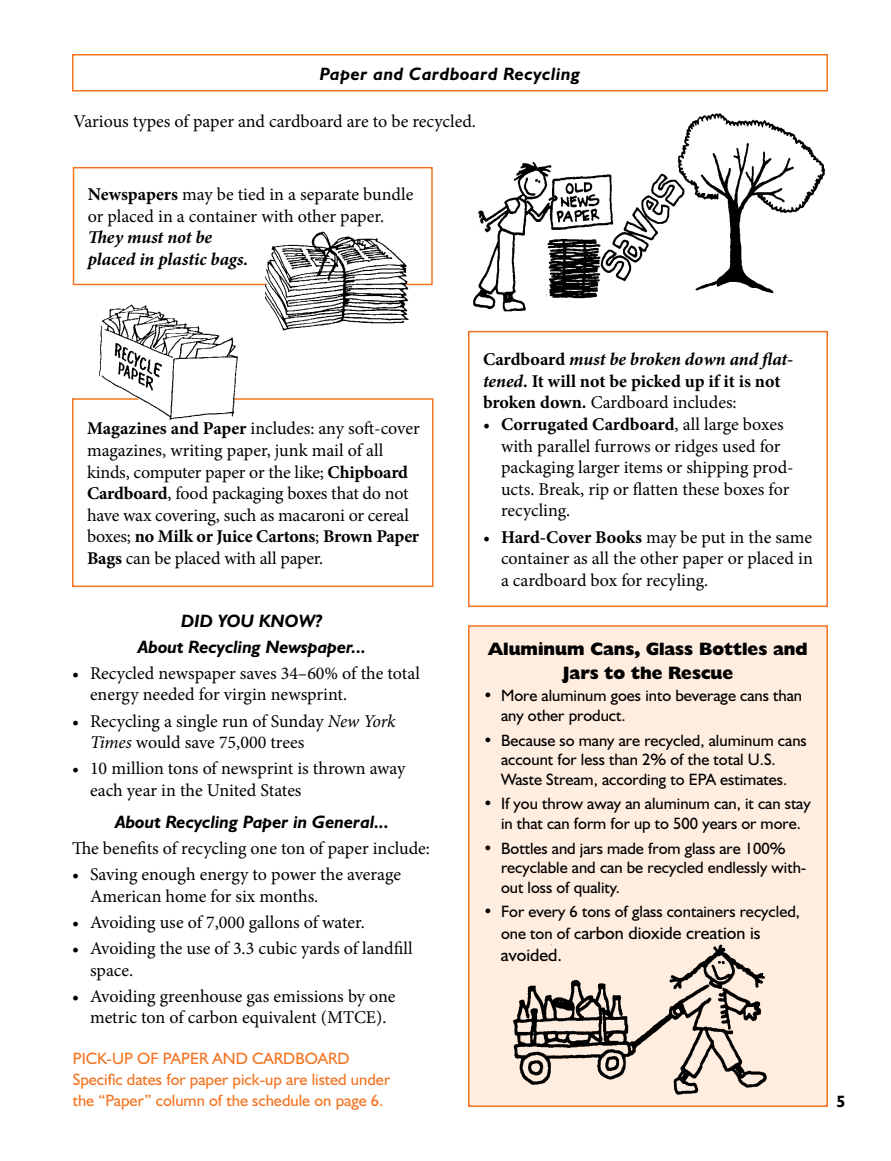
<style>
.page{position:relative;width:891px;height:1161px;background:#fff}
.page>*{position:absolute;margin:0;border:0;box-sizing:border-box;transform-origin:0 0}
.t1{font:18px/21.6px "Minion Pro";letter-spacing:-.005em;color:#000}
.t2{font:700 18px/21.6px "Minion Pro";color:#000}
.t3{font:italic 700 18px/26.1px "Humanist 521 BT";color:#000;text-align:center}
.t4{font:800 18px/24px "Humanist 521 BT";color:#000;text-align:center}
.t5{font:18px/21.6px "Humanist 521 BT";color:#000}
.t6{font:italic 700 18px/21.6px "Minion Pro";color:#000}
.t7{font:italic 700 18px "Humanist 521 BT";letter-spacing:.03em;color:#000}
.t8{font:16.5px/19.8px "Humanist 521 BT";color:#000}
.t9{font:16.5px/21px "Humanist 521 BT";color:#f47421}
.t10{font:700 16.5px "Humanist 521 BT";color:#000}
.s1{font-weight:700}
.s2{font-style:italic}
.s3{font-weight:400}
.s4{font-size:16.5px}
</style>
<div class="page">
<div style="left:72px;top:54px;width:756px;height:38px;border:2px solid #f47421"></div>
<div style="left:73px;top:167px;width:360px;height:118px;border:2px solid #f47421"></div>
<div style="left:72px;top:398px;width:362px;height:189px;border:2px solid #f47421"></div>
<div style="left:468px;top:331px;width:360px;height:276px;border:2px solid #f47421"></div>
<img style="left:473px;top:113px;width:353px;height:199px">
<img style="left:266px;top:231px;width:144px;height:100px">
<img style="left:98px;top:304px;width:141px;height:116px">
<div style="left:469px;top:626px;width:358px;height:480px;background:#ffede0"></div>
<div style="left:468px;top:625px;width:360px;height:482px;border:2px solid #f47421"></div>
<img style="left:513px;top:944px;width:254px;height:151px">
<p class="t7" style="left:320px;top:62px;width:262px">Paper and Cardboard Recycling</p>
<p class="t1" style="left:74px;top:111px;width:404px">Various types of paper and cardboard are to be recycled.</p>
<p class="t1" style="left:88px;top:184px;width:327px"><span class="s1">Newspapers</span> may be tied in a separate bundle or placed in a container with other paper.</p>
<p class="t6" style="left:88px;top:227px;width:162px">They must not be placed in plastic bags.</p>
<p class="t1" style="left:87px;top:418px;width:334px"><span class="s1">Magazines and Paper</span> includes: any soft-cover magazines, writing paper, junk mail of all kinds, computer paper or the like; <span class="s1">Chipboard Cardboard</span>, food packaging boxes that do not have wax covering, such as macaroni or cereal boxes; <span class="s1">no Milk or Juice Cartons</span>; <span class="s1">Brown Paper Bags</span> can be placed with all paper.</p>
<p class="t3" style="left:138px;top:607px;width:230px">DID YOU KNOW?<br>About Recycling Newspaper...</p>
<p class="t1" style="left:90px;top:662px;width:332px;text-indent:-18px">• Recycled newspaper saves 34–60% of the total energy needed for virgin newsprint.</p>
<p class="t1" style="left:90px;top:710px;width:307px;text-indent:-18px">• Recycling a single run of Sunday <span class="s2">New York<br>Times</span> would save 75,000 trees</p>
<p class="t1" style="left:90px;top:758px;width:317px;text-indent:-18px">• 10 million tons of newsprint is thrown away each year in the United States</p>
<p class="t3" style="left:115px;top:808px;width:275px">About Recycling Paper in General...</p>
<p class="t1" style="left:72px;top:838px;width:360px">The benefits of recycling one ton of paper include:</p>
<p class="t1" style="left:90px;top:864px;width:312px;text-indent:-18px">• Saving enough energy to power the average<br>American home for six months.</p>
<p class="t1" style="left:72px;top:911px;width:294px">• Avoiding use of 7,000 gallons of water.</p>
<p class="t1" style="left:90px;top:937px;width:324px;text-indent:-18px">• Avoiding the use of 3.3 cubic yards of landfill space.</p>
<p class="t1" style="left:72px;top:985px;width:325px;text-align:center">• Avoiding greenhouse gas emissions by one metric ton of carbon equivalent (MTCE).</p>
<p class="t9" style="left:73px;top:1048px;width:319px">PICK-UP OF PAPER AND CARDBOARD<br>Specific dates for paper pick-up are listed under the “Paper” column of the schedule on page 6.</p>
<p class="t2" style="left:483px;top:349px;width:312px">Cardboard <span class="s2">must be broken down and flat&shy;tened</span>. It will not be picked up if it is not broken down<span class="s2">.</span> <span class="s3">Cardboard includes:</span></p>
<p class="t1" style="left:501px;top:414px;width:294px;text-indent:-18px">• <span class="s1">Corrugated Cardboard</span>, all large boxes with parallel furrows or ridges used for packaging larger items or shipping prod&shy;ucts. Break, rip or flatten these boxes for recycling.</p>
<p class="t1" style="left:501px;top:526px;width:313px;text-align:justify;text-indent:-18px">• <span class="s1">Hard-Cover Books</span> may be put in the same container as all the other paper or placed in a cardboard box for recyling.</p>
<p class="t4" style="left:488px;top:636px;width:321px">Aluminum Cans, Glass Bottles and<br>Jars to the Rescue</p>
<p class="t8" style="left:501px;top:686px;width:303px;text-indent:-18px">• More aluminum goes into beverage cans than any other product.</p>
<p class="t8" style="left:501px;top:730px;width:307px;text-indent:-18px">• Because so many are recycled, aluminum cans account for less than 2% of the total U.S.<br>Waste Stream, according to EPA estimates.</p>
<p class="t8" style="left:483px;top:794px;width:329px;text-align:center">• If you throw away an aluminum can, it can stay in that can form for up to 500 years or more.</p>
<p class="t8" style="left:501px;top:838px;width:307px;text-indent:-18px">• Bottles and jars made from glass are 100% recyclable and can be recycled endlessly with&shy;out loss of quality.</p>
<p class="t8" style="left:483px;top:902px;width:319px">• For every 6 tons of glass containers recycled,</p>
<p class="t5" style="left:501px;top:922px;width:261px"><span class="s4">one ton of c</span>arbon dioxide creation is avoided.</p>
<p class="t10" style="left:836px;top:1091px;width:10px">5</p>
</div>
